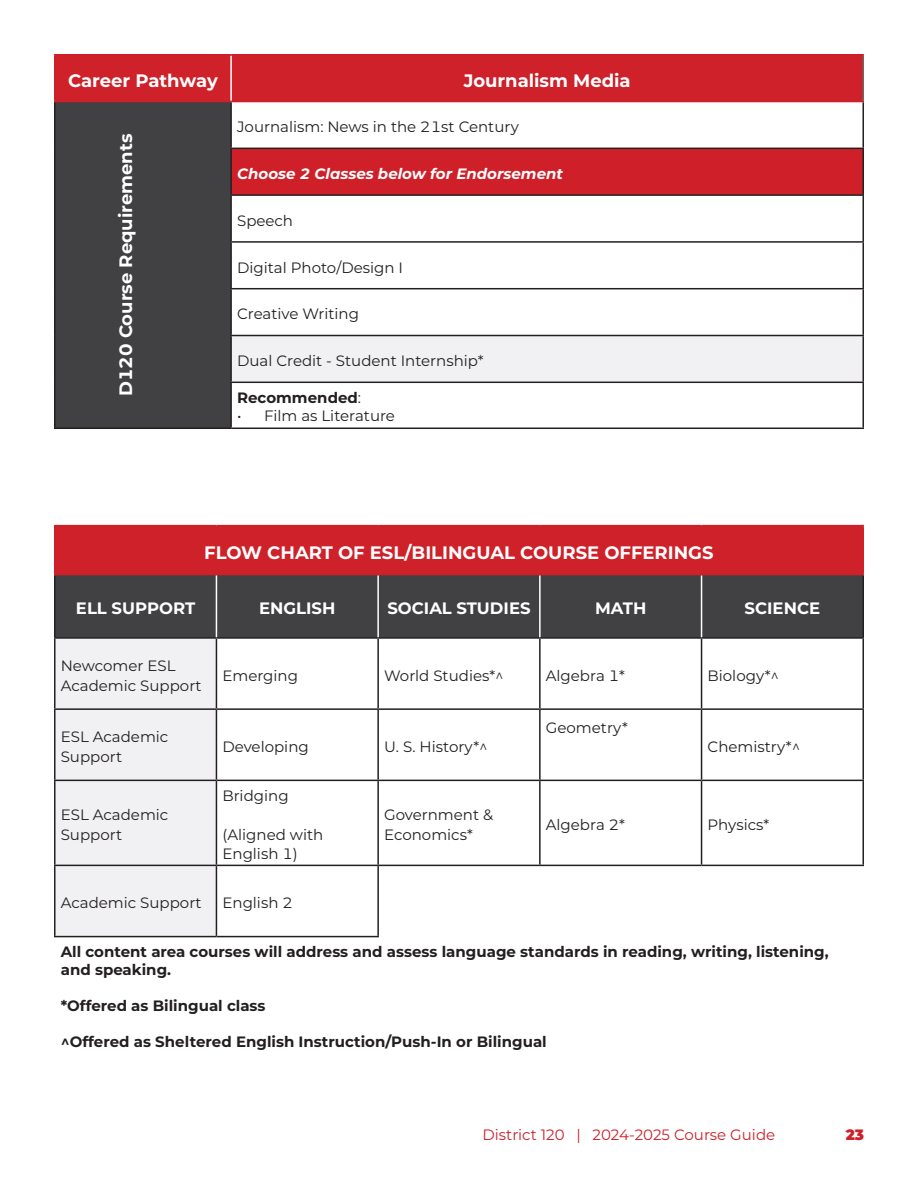
<style>
.page{position:relative;width:918px;height:1188px;background:#fff}
.page>*{position:absolute;margin:0;border:0;box-sizing:border-box;transform-origin:0 0}
.Intro_para{font:700 18px "Montserrat";color:#fff}
.Intro_para-2{font:700 16.5px "Montserrat";color:#fff}
.Intro_para-3{font:15px/19.5px "Montserrat";color:#231f20}
.Intro_para-4{font:700 15px/18px "Montserrat";color:#231f20}
.Intro_para-5{font:italic 700 15px "Montserrat";color:#fff}
.t1{font:15px "Montserrat";color:#cf2029}
.t2{font:900 15px "Montserrat";color:#cf2029}
.s1{font-weight:400}
</style>
<div class="page">
<div style="left:56px;top:56px;width:806px;height:45px;background:#ce2129"></div>
<div style="left:55px;top:102px;width:176px;height:326px;background:#414042"></div>
<div style="left:231px;top:148px;width:632px;height:47px;background:#cf2029"></div>
<div style="left:231px;top:336px;width:632px;height:46px;background:#f1f0f2"></div>
<hr style="left:54px;top:102px;width:2px;height:46px;background:#231f20">
<hr style="left:230px;top:102px;width:2px;height:46px;background:#231f20">
<hr style="left:54px;top:148px;width:2px;height:47px;background:#231f20">
<hr style="left:230px;top:148px;width:634px;height:1px;background:#231f20">
<hr style="left:230px;top:149px;width:2px;height:45px;background:#231f20">
<hr style="left:54px;top:195px;width:2px;height:47px;background:#231f20">
<hr style="left:230px;top:194px;width:634px;height:2px;background:#231f20">
<hr style="left:230px;top:196px;width:2px;height:45px;background:#231f20">
<hr style="left:54px;top:242px;width:2px;height:47px;background:#231f20">
<hr style="left:230px;top:241px;width:634px;height:2px;background:#231f20">
<hr style="left:230px;top:243px;width:2px;height:45px;background:#231f20">
<hr style="left:54px;top:289px;width:2px;height:47px;background:#231f20">
<hr style="left:230px;top:288px;width:634px;height:1px;background:#231f20">
<hr style="left:230px;top:289px;width:2px;height:46px;background:#231f20">
<hr style="left:54px;top:336px;width:2px;height:46px;background:#231f20">
<hr style="left:230px;top:335px;width:634px;height:1px;background:#231f20">
<hr style="left:230px;top:336px;width:2px;height:46px;background:#231f20">
<hr style="left:54px;top:382px;width:2px;height:46px;background:#231f20">
<hr style="left:230px;top:382px;width:634px;height:1px;background:#231f20">
<hr style="left:230px;top:383px;width:2px;height:45px;background:#231f20">
<hr style="left:54px;top:428px;width:177px;height:1px;background:#231f20">
<hr style="left:231px;top:428px;width:633px;height:1px;background:#231f20">
<hr style="left:230px;top:56px;width:2px;height:45px;background:#fff">
<hr style="left:862px;top:56px;width:2px;height:45px;background:#736662">
<hr style="left:862px;top:102px;width:2px;height:46px;background:#231f20">
<hr style="left:862px;top:149px;width:2px;height:45px;background:#231f20">
<hr style="left:862px;top:196px;width:2px;height:45px;background:#231f20">
<hr style="left:862px;top:243px;width:2px;height:45px;background:#231f20">
<hr style="left:862px;top:289px;width:2px;height:46px;background:#231f20">
<hr style="left:862px;top:336px;width:2px;height:46px;background:#231f20">
<hr style="left:862px;top:383px;width:2px;height:45px;background:#231f20">
<hr style="left:54px;top:54px;width:177px;height:2px;background:#cf202a">
<hr style="left:54px;top:56px;width:2px;height:45px;background:#cf202a">
<hr style="left:54px;top:101px;width:177px;height:1px;background:#cf202a">
<hr style="left:231px;top:54px;width:633px;height:2px;background:#cf202a">
<hr style="left:231px;top:101px;width:633px;height:1px;background:#cf202a">
<div style="left:55px;top:526px;width:808px;height:49px;background:#ce2129"></div>
<div style="left:56px;top:575px;width:806px;height:62px;background:#414042"></div>
<div style="left:56px;top:639px;width:160px;height:297px;background:#f1f0f2"></div>
<hr style="left:54px;top:575px;width:2px;height:62px;background:#231f20">
<hr style="left:54px;top:637px;width:162px;height:2px;background:#231f20">
<hr style="left:54px;top:639px;width:2px;height:69px;background:#231f20">
<hr style="left:216px;top:637px;width:162px;height:2px;background:#231f20">
<hr style="left:216px;top:639px;width:1px;height:69px;background:#231f20">
<hr style="left:378px;top:637px;width:162px;height:2px;background:#231f20">
<hr style="left:377px;top:639px;width:2px;height:69px;background:#231f20">
<hr style="left:540px;top:637px;width:162px;height:2px;background:#231f20">
<hr style="left:539px;top:639px;width:2px;height:69px;background:#231f20">
<hr style="left:702px;top:637px;width:162px;height:2px;background:#231f20">
<hr style="left:701px;top:639px;width:1px;height:69px;background:#231f20">
<hr style="left:54px;top:708px;width:162px;height:2px;background:#231f20">
<hr style="left:54px;top:710px;width:2px;height:70px;background:#231f20">
<hr style="left:216px;top:708px;width:162px;height:2px;background:#231f20">
<hr style="left:216px;top:710px;width:1px;height:70px;background:#231f20">
<hr style="left:378px;top:708px;width:162px;height:2px;background:#231f20">
<hr style="left:377px;top:710px;width:2px;height:70px;background:#231f20">
<hr style="left:540px;top:708px;width:162px;height:2px;background:#231f20">
<hr style="left:539px;top:710px;width:2px;height:70px;background:#231f20">
<hr style="left:702px;top:708px;width:162px;height:2px;background:#231f20">
<hr style="left:701px;top:710px;width:1px;height:70px;background:#231f20">
<hr style="left:54px;top:780px;width:162px;height:1px;background:#231f20">
<hr style="left:54px;top:781px;width:2px;height:84px;background:#231f20">
<hr style="left:216px;top:780px;width:162px;height:1px;background:#231f20">
<hr style="left:216px;top:781px;width:1px;height:84px;background:#231f20">
<hr style="left:378px;top:780px;width:162px;height:1px;background:#231f20">
<hr style="left:377px;top:781px;width:2px;height:84px;background:#231f20">
<hr style="left:540px;top:780px;width:162px;height:1px;background:#231f20">
<hr style="left:539px;top:781px;width:2px;height:84px;background:#231f20">
<hr style="left:702px;top:780px;width:162px;height:1px;background:#231f20">
<hr style="left:701px;top:781px;width:1px;height:84px;background:#231f20">
<hr style="left:54px;top:865px;width:162px;height:1px;background:#231f20">
<hr style="left:54px;top:866px;width:2px;height:70px;background:#231f20">
<hr style="left:216px;top:865px;width:162px;height:1px;background:#231f20">
<hr style="left:216px;top:866px;width:1px;height:70px;background:#231f20">
<hr style="left:378px;top:865px;width:162px;height:1px;background:#231f20">
<hr style="left:377px;top:866px;width:2px;height:70px;background:#231f20">
<hr style="left:540px;top:865px;width:162px;height:1px;background:#231f20">
<hr style="left:702px;top:865px;width:162px;height:1px;background:#231f20">
<hr style="left:54px;top:936px;width:162px;height:1px;background:#231f20">
<hr style="left:216px;top:936px;width:163px;height:1px;background:#231f20">
<hr style="left:216px;top:575px;width:1px;height:62px;background:#fff">
<hr style="left:377px;top:575px;width:2px;height:62px;background:#fff">
<hr style="left:539px;top:575px;width:2px;height:62px;background:#fff">
<hr style="left:701px;top:575px;width:1px;height:62px;background:#fff">
<hr style="left:862px;top:575px;width:2px;height:62px;background:#231f20">
<hr style="left:862px;top:639px;width:2px;height:69px;background:#231f20">
<hr style="left:862px;top:710px;width:2px;height:70px;background:#231f20">
<hr style="left:862px;top:781px;width:2px;height:84px;background:#231f20">
<hr style="left:862px;top:526px;width:2px;height:48px;background:#ce2129">
<hr style="left:54px;top:525px;width:162px;height:1px;background:#cf202a">
<hr style="left:54px;top:526px;width:2px;height:48px;background:#cf202a">
<hr style="left:216px;top:525px;width:162px;height:1px;background:#cf202a">
<hr style="left:378px;top:525px;width:162px;height:1px;background:#cf202a">
<hr style="left:540px;top:525px;width:162px;height:1px;background:#cf202a">
<hr style="left:702px;top:525px;width:162px;height:1px;background:#cf202a">
<hr style="left:54px;top:574px;width:162px;height:1px;background:#cf202a">
<hr style="left:702px;top:574px;width:162px;height:1px;background:#cf202a">
<p class="Intro_para" style="left:68px;top:67px;width:151px">Career Pathway</p>
<p class="Intro_para" style="left:464px;top:67px;width:169px">Journalism Media</p>
<p class="Intro_para" style="left:113px;top:396px;width:264px;rotate:-90deg">D120 Course Requirements</p>
<p class="Intro_para-3" style="left:237px;top:117px;width:283px">Journalism: News in the 21st Century</p>
<p class="Intro_para-5" style="left:237px;top:163px;width:327px">Choose 2 Classes below for Endorsement</p>
<p class="Intro_para-3" style="left:237px;top:210px;width:57px">Speech</p>
<p class="Intro_para-3" style="left:237px;top:257px;width:167px">Digital Photo/Design I</p>
<p class="Intro_para-3" style="left:237px;top:304px;width:123px">Creative Writing</p>
<p class="Intro_para-3" style="left:237px;top:351px;width:248px">Dual Credit - Student Internship*</p>
<p class="Intro_para-4" style="left:237px;top:388px;width:125px">Recommended<span class="s1">:</span></p>
<p class="Intro_para-3" style="left:237px;top:405px;width:159px">• Film as Literature</p>
<p class="Intro_para" style="left:204px;top:539px;width:511px">FLOW CHART OF ESL/BILINGUAL COURSE OFFERINGS</p>
<p class="Intro_para-2" style="left:76px;top:596px;width:121px">ELL SUPPORT</p>
<p class="Intro_para-2" style="left:259px;top:596px;width:78px">ENGLISH</p>
<p class="Intro_para-2" style="left:387px;top:596px;width:145px">SOCIAL STUDIES</p>
<p class="Intro_para-2" style="left:595px;top:596px;width:53px">MATH</p>
<p class="Intro_para-2" style="left:745px;top:596px;width:77px">SCIENCE</p>
<p class="Intro_para-3" style="left:61px;top:655px;width:142px">Newcomer ESL<br>Academic Support</p>
<p class="Intro_para-3" style="left:222px;top:665px;width:77px">Emerging</p>
<p class="Intro_para-3" style="left:384px;top:665px;width:121px">World Studies*^</p>
<p class="Intro_para-3" style="left:546px;top:665px;width:81px">Algebra 1*</p>
<p class="Intro_para-3" style="left:708px;top:665px;width:73px">Biology*^</p>
<p class="Intro_para-3" style="left:61px;top:727px;width:109px">ESL Academic<br>Support</p>
<p class="Intro_para-3" style="left:222px;top:736px;width:88px">Developing</p>
<p class="Intro_para-3" style="left:384px;top:736px;width:105px">U. S. History*^</p>
<p class="Intro_para-3" style="left:546px;top:717px;width:83px">Geometry*</p>
<p class="Intro_para-3" style="left:708px;top:736px;width:94px">Chemistry*^</p>
<p class="Intro_para-3" style="left:61px;top:805px;width:109px">ESL Academic<br>Support</p>
<p class="Intro_para-3" style="left:222px;top:785px;width:68px">Bridging</p>
<p class="Intro_para-3" style="left:222px;top:824px;width:102px">(Aligned with<br>English 1)</p>
<p class="Intro_para-3" style="left:384px;top:805px;width:111px">Government &amp;<br>Economics*</p>
<p class="Intro_para-3" style="left:546px;top:815px;width:81px">Algebra 2*</p>
<p class="Intro_para-3" style="left:708px;top:815px;width:63px">Physics*</p>
<p class="Intro_para-3" style="left:61px;top:893px;width:142px">Academic Support</p>
<p class="Intro_para-3" style="left:222px;top:893px;width:72px">English 2</p>
<p class="Intro_para-4" style="left:61px;top:942px;width:769px">All content area courses will address and assess language standards in reading, writing, listening, and speaking.</p>
<p class="Intro_para-4" style="left:61px;top:996px;width:206px">*Offered as Bilingual class</p>
<p class="Intro_para-4" style="left:61px;top:1032px;width:488px">^Offered as Sheltered English Instruction/Push-In or Bilingual</p>
<p class="t1" style="left:482px;top:1124px;width:294px">District 120 | 2024-2025 Course Guide</p>
<p class="t2" style="left:846px;top:1123px;width:20px">23</p>
</div>
